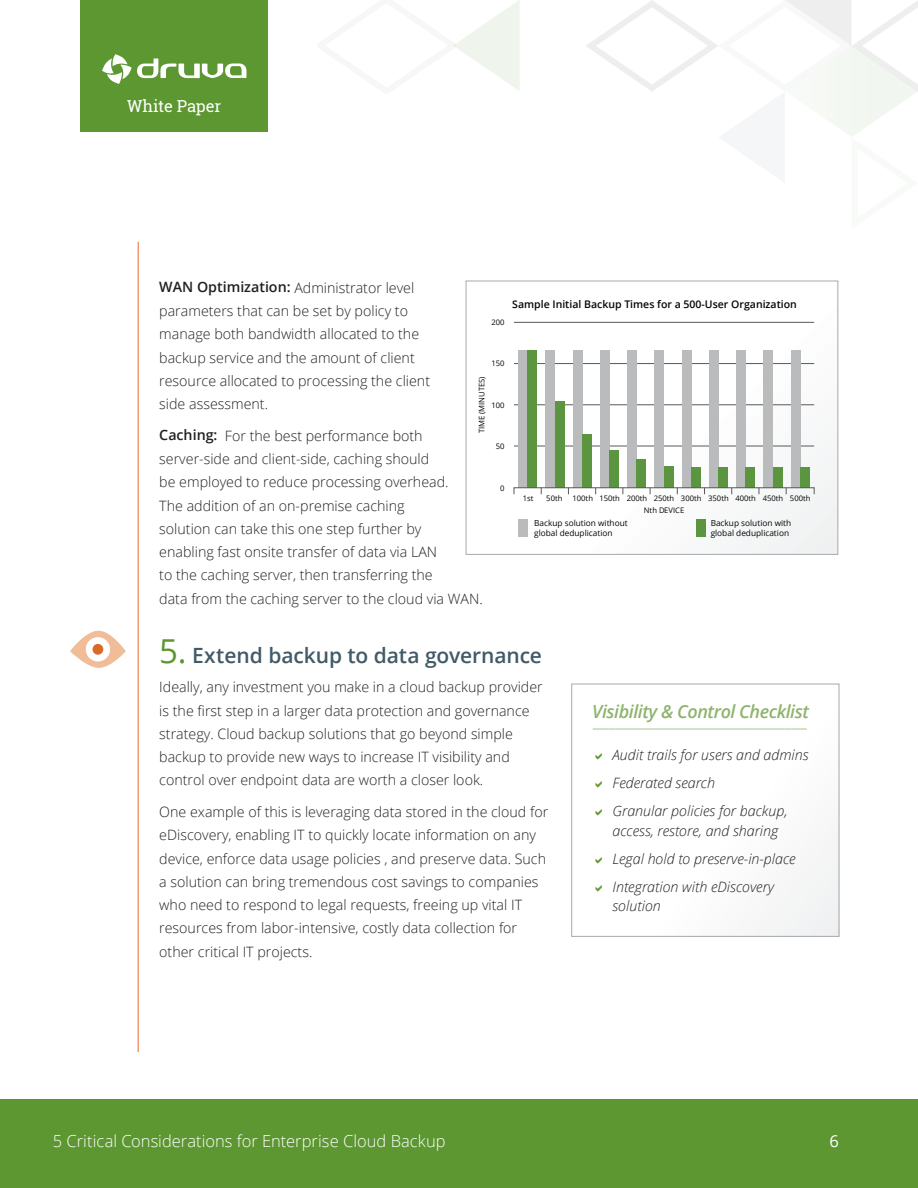
<style>
.page{position:relative;width:918px;height:1188px;background:#fff}
.page>*{position:absolute;margin:0;border:0;box-sizing:border-box;transform-origin:0 0}
.Header_1{font:600 21px "Open Sans";letter-spacing:-.005em;color:#415a67}
.Headers_in_boxes{font:300 18px "Open Sans";color:#8fb46d}
.Headers_in_boxes-2{font:italic 600 18px "Open Sans";letter-spacing:-.025em;color:#8fb46d}
.t1{font:300 16.5px "Open Sans";color:#fff}
.t2{font:16.5px "Roboto Slab";letter-spacing:-.01em;color:#fff}
.t3{font:16.5px "Open Sans";color:#fff}
.Body_Text{font:300 14.25px/23.2px "Open Sans";color:#231f20}
.t4{font:italic 300 14.25px/19.5px "Open Sans";color:#231f20}
.t5{font:600 10.5px "Open Sans";color:#040503}
.t6{font:8.25px/9.6px "Open Sans";color:#040503}
.t7{font:7.65px/12px "Open Sans";color:#040503}
.s1{font-weight:600}
.s2{font-weight:400;font-size:33px;color:#5c9731}
</style>
<div class="page">
<div style="left:80px;top:0;width:188px;height:132px;background:#5c9731"></div>
<svg style="left:102px;top:54px;width:144px;height:30px"></svg>
<svg style="left:586px;top:0;width:332px;height:137px"></svg>
<svg style="left:453px;top:0;width:67px;height:91px"></svg>
<div style="left:0;top:1099px;width:918px;height:89px;background:#5c9731"></div>
<hr style="left:138px;top:242px;width:1px;height:810px;background:#f2642f">
<svg style="left:70px;top:631px;width:56px;height:37px"></svg>
<div style="left:86px;top:637px;width:24px;height:24px;background:#fff;border-radius:50%"></div>
<div style="left:93px;top:644px;width:10px;height:11px;background:#da6a28;border-radius:50%"></div>
<div style="left:571px;top:684px;width:268px;height:253px;border:1px solid #a8a9ad"></div>
<svg style="left:513px;top:321px;width:323px;height:232px"></svg>
<div style="left:466px;top:281px;width:372px;height:274px;border:1px solid #a8a9ad"></div>
<hr style="left:514px;top:322px;width:300px;height:1px;background:#59595c">
<hr style="left:514px;top:363px;width:300px;height:1px;background:#59595c">
<hr style="left:514px;top:405px;width:300px;height:1px;background:#59595c">
<hr style="left:514px;top:446px;width:300px;height:1px;background:#59595c">
<div style="left:518px;top:350px;width:10px;height:138px;background:#b9bbbd"></div>
<div style="left:528px;top:350px;width:9px;height:138px;background:#5b9540"></div>
<div style="left:546px;top:350px;width:9px;height:138px;background:#b9bbbd"></div>
<div style="left:555px;top:401px;width:9px;height:87px;background:#5b9540"></div>
<div style="left:573px;top:350px;width:9px;height:138px;background:#b9bbbd"></div>
<div style="left:582px;top:434px;width:10px;height:54px;background:#5b9540"></div>
<div style="left:600px;top:350px;width:9px;height:138px;background:#b9bbbd"></div>
<div style="left:609px;top:450px;width:10px;height:38px;background:#5b9540"></div>
<div style="left:627px;top:350px;width:10px;height:138px;background:#b9bbbd"></div>
<div style="left:637px;top:459px;width:9px;height:29px;background:#5b9540"></div>
<div style="left:655px;top:350px;width:9px;height:138px;background:#b9bbbd"></div>
<div style="left:664px;top:466px;width:9px;height:22px;background:#5b9540"></div>
<div style="left:682px;top:350px;width:9px;height:138px;background:#b9bbbd"></div>
<div style="left:691px;top:467px;width:10px;height:21px;background:#5b9540"></div>
<div style="left:696px;top:519px;width:9px;height:18px;background:#5b9540"></div>
<div style="left:518px;top:519px;width:9px;height:18px;background:#b9bbbd"></div>
<div style="left:709px;top:350px;width:9px;height:138px;background:#b9bbbd"></div>
<div style="left:718px;top:467px;width:10px;height:21px;background:#5b9540"></div>
<div style="left:736px;top:350px;width:10px;height:138px;background:#b9bbbd"></div>
<div style="left:746px;top:468px;width:9px;height:20px;background:#5b9540"></div>
<div style="left:764px;top:350px;width:9px;height:138px;background:#b9bbbd"></div>
<div style="left:773px;top:468px;width:9px;height:20px;background:#5b9540"></div>
<div style="left:791px;top:350px;width:9px;height:138px;background:#b9bbbd"></div>
<div style="left:800px;top:467px;width:10px;height:21px;background:#5b9540"></div>
<p class="t2" style="left:127px;top:95px;width:96px">White Paper</p>
<p class="Body_Text" style="left:159px;top:276px;width:272px"><span class="s1">WAN Optimization:</span> Administrator level parameters that can be set by policy to manage both bandwidth allocated to the backup service and the amount of client resource allocated to processing the client side assessment.</p>
<p class="Body_Text" style="left:159px;top:424px;width:325px"><span class="s1">Caching:</span> For the best performance both server-side and client-side, caching should<br>be employed to reduce processing overhead.<br>The addition of an on-premise caching<br>solution can take this one step further by<br>enabling fast onsite transfer of data via LAN<br>to the caching server, then transferring the<br>data from the caching server to the cloud via WAN.</p>
<p class="Header_1" style="left:159px;top:641px;width:384px"><span class="s2">5.</span> Extend backup to data governance</p>
<p class="Body_Text" style="left:159px;top:675px;width:385px">Ideally, any investment you make in a cloud backup provider is the first step in a larger data protection and governance strategy. Cloud backup solutions that go beyond simple backup to provide new ways to increase IT visibility and control over endpoint data are worth a closer look.</p>
<p class="Body_Text" style="left:159px;top:800px;width:391px">One example of this is leveraging data stored in the cloud for eDiscovery, enabling IT to quickly locate information on any device, enforce data usage policies , and preserve data. Such a solution can bring tremendous cost savings to companies who need to respond to legal requests, freeing up vital IT resources from labor-intensive, costly data collection for other critical IT projects.</p>
<p class="t5" style="left:512px;top:297px;width:286px">Sample Initial Backup Times for a 500-User Organization</p>
<p class="t7" style="left:491px;top:316px;width:15px">200</p>
<p class="t7" style="left:491px;top:357px;width:15px">150</p>
<p class="t7" style="left:491px;top:399px;width:15px">100</p>
<p class="t7" style="left:496px;top:440px;width:10px">50</p>
<p class="t7" style="left:500px;top:482px;width:6px">0</p>
<p class="t7" style="left:476px;top:433px;width:59px;rotate:-90deg">TIME (MINUTES)</p>
<p class="t7" style="left:644px;top:492px;width:42px;text-indent:-71px">100th 150th 200th 250th<br>Nth DEVICE</p>
<p class="t7" style="left:681px;top:492px;width:104px">300th 350th 400th 450th</p>
<p class="t7" style="left:523px;top:492px;width:12px">1st</p>
<p class="t7" style="left:546px;top:492px;width:18px">50th</p>
<p class="t7" style="left:790px;top:492px;width:22px">500th</p>
<p class="t6" style="left:534px;top:518px;width:95px">Backup solution without global deduplication</p>
<p class="t6" style="left:711px;top:518px;width:82px">Backup solution with global deduplication</p>
<p class="Headers_in_boxes-2" style="left:592px;top:700px;width:218px">Visibility &amp; Control Checklist</p>
<p class="Headers_in_boxes" style="left:592px;top:715px;width:217px">––––––––––––––––––––––––––––</p>
<p class="t4" style="left:613px;top:744px;width:197px">Audit trails for users and admins</p>
<p class="t4" style="left:613px;top:773px;width:104px">Federated search</p>
<p class="t4" style="left:613px;top:801px;width:177px">Granular policies for backup, access, restore, and sharing</p>
<p class="t4" style="left:613px;top:848px;width:185px">Legal hold to preserve-in-place</p>
<p class="t4" style="left:613px;top:877px;width:163px">Integration with eDiscovery solution</p>
<p class="t1" style="left:53px;top:1129px;width:394px">5 Critical Considerations for Enterprise Cloud Backup</p>
<p class="t3" style="left:829px;top:1129px;width:11px">6</p>
</div>
